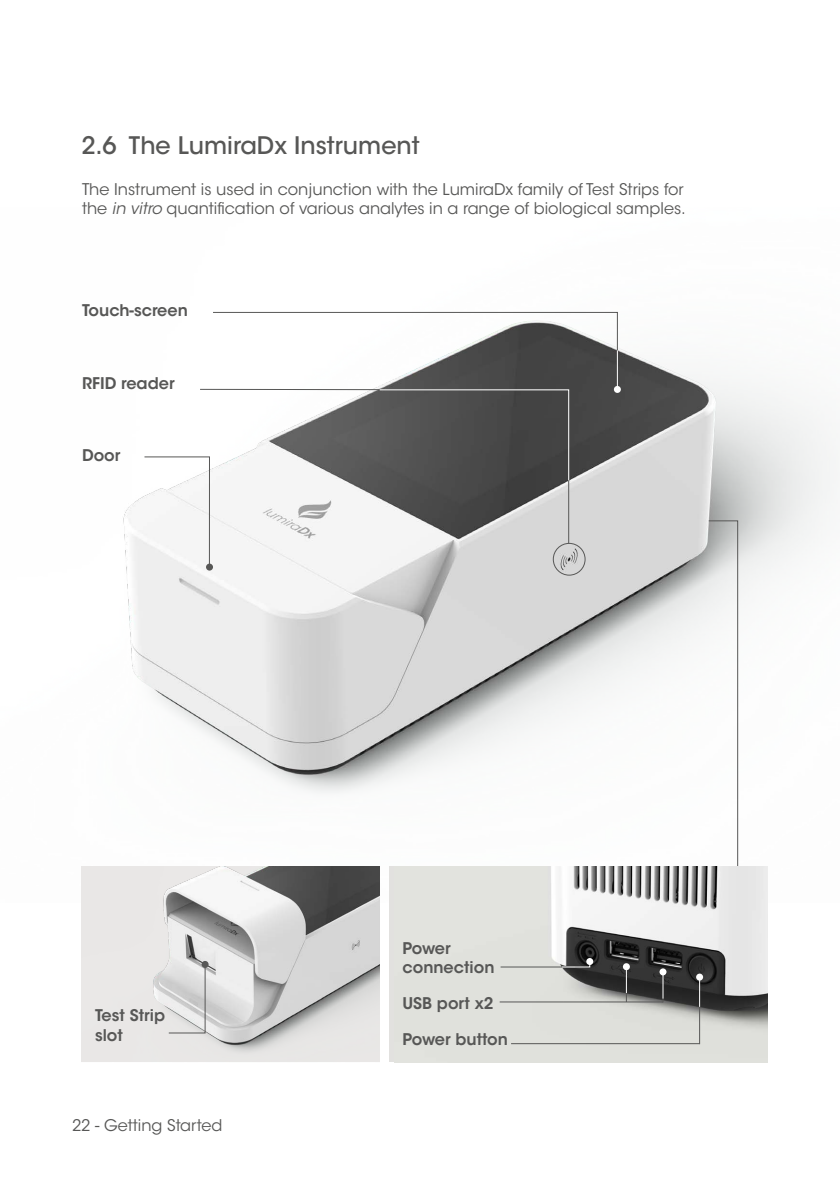
<style>
.page{position:relative;width:840px;height:1191px;background:#fff}
.page>*{position:absolute;margin:0;border:0;box-sizing:border-box;transform-origin:0 0}
.t1{font:500 24px "ITC Avant Garde Std";color:#575756}
.t2{font:16px/19.2px "ITC Avant Garde Std";color:#575756}
.t3{font:600 16px/19.2px "ITC Avant Garde Std";color:#575756}
.s1{font-style:italic}
</style>
<div class="page">
<img style="left:123px;top:348px;width:713px;height:554px">
<img style="left:81px;top:866px;width:299px;height:196px">
<svg style="left:168px;top:963px;width:38px;height:71px;background:#d7d7d6"></svg>
<div style="left:201px;top:961px;width:7px;height:7px;background:#575756;border-radius:50%"></div>
<svg style="left:707px;top:520px;width:31px;height:346px"></svg>
<svg style="left:613px;top:386px;width:7px;height:7px"></svg>
<div style="left:206px;top:563px;width:7px;height:7px;background:#575756;border-radius:50%"></div>
<div style="left:552px;top:543px;width:33px;height:32px;border:1px solid #575756;border-radius:50%"></div>
<svg style="left:143px;top:456px;width:67px;height:110px"></svg>
<svg style="left:199px;top:388px;width:370px;height:156px"></svg>
<svg style="left:212px;top:311px;width:406px;height:40px"></svg>
<hr style="left:616px;top:350px;width:1px;height:38px;background:#fff">
<svg style="left:378px;top:389px;width:191px;height:92px;background:#4d4d4d"></svg>
<img style="left:394px;top:866px;width:373px;height:196px">
<hr style="left:500px;top:966px;width:75px;height:1px;background:#575756">
<hr style="left:499px;top:1001px;width:63px;height:1px;background:#575756">
<hr style="left:698px;top:1006px;width:1px;height:38px;background:#575756">
<hr style="left:511px;top:1043px;width:188px;height:1px;background:#575756">
<hr style="left:562px;top:1001px;width:100px;height:1px;background:#575756">
<svg style="left:560px;top:960px;width:30px;height:8px"></svg>
<svg style="left:698px;top:980px;width:1px;height:26px"></svg>
<div style="left:586px;top:958px;width:7px;height:7px;background:#fff;border-radius:50%"></div>
<div style="left:622px;top:963px;width:7px;height:7px;background:#fff;border-radius:50%"></div>
<div style="left:659px;top:968px;width:7px;height:7px;background:#fff;border-radius:50%"></div>
<svg style="left:695px;top:973px;width:7px;height:7px"></svg>
<svg style="left:625px;top:970px;width:1px;height:32px"></svg>
<svg style="left:662px;top:975px;width:1px;height:27px"></svg>
<h1 class="t1" style="left:81px;top:130px;width:339px">2.6 The LumiraDx Instrument</h1>
<p class="t2" style="left:82px;top:180px;width:605px">The Instrument is used in conjunction with the LumiraDx family of Test Strips for the <span class="s1">in vitro</span> quantification of various analytes in a range of biological samples.</p>
<p class="t3" style="left:82px;top:301px;width:107px">Touch-screen</p>
<p class="t3" style="left:82px;top:373px;width:94px">RFID reader</p>
<p class="t3" style="left:82px;top:445px;width:40px">Door</p>
<p class="t3" style="left:95px;top:1006px;width:71px">Test Strip slot</p>
<p class="t2" style="left:72px;top:1115px;width:152px">22 - Getting Started</p>
<p class="t3" style="left:402px;top:938px;width:93px">Power connection</p>
<p class="t3" style="left:402px;top:993px;width:93px">USB port x2</p>
<p class="t3" style="left:402px;top:1029px;width:107px">Power button</p>
</div>
